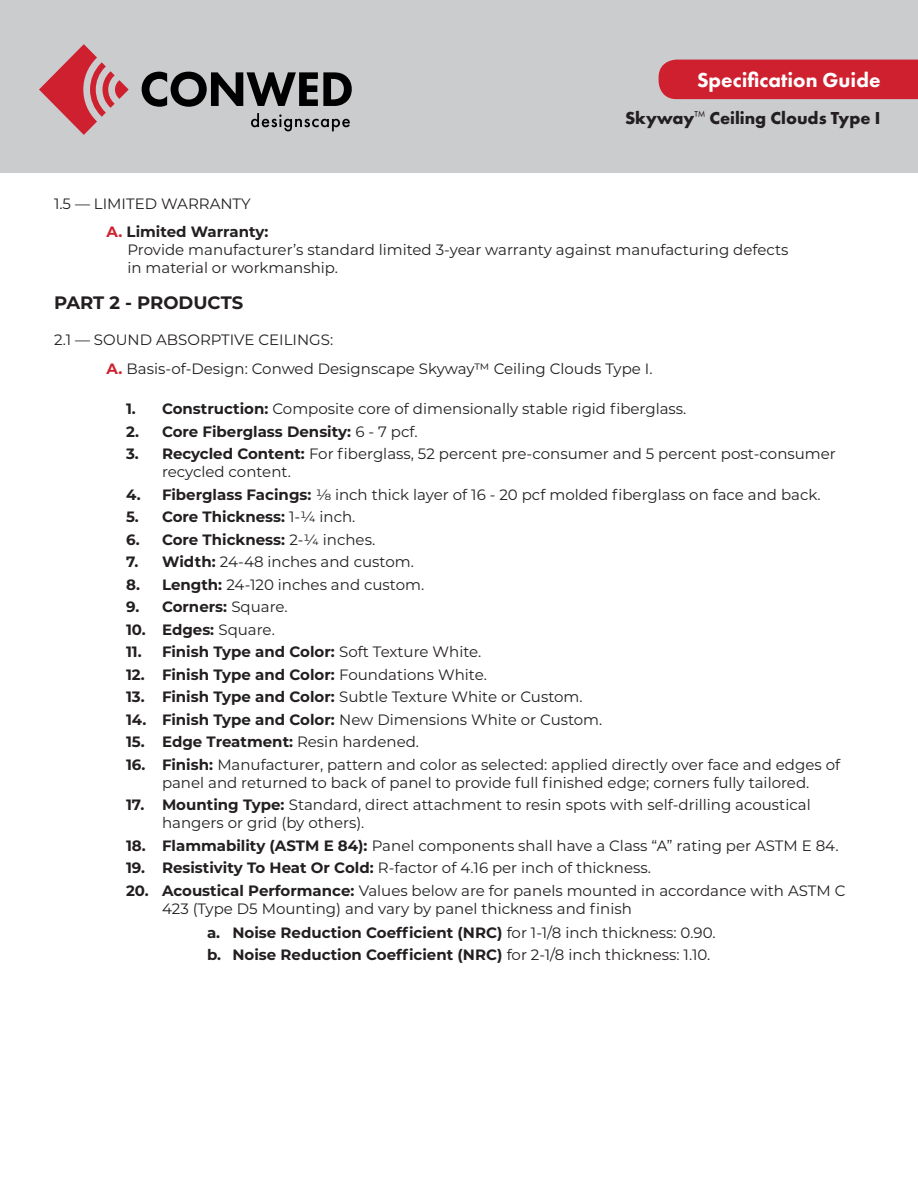
<style>
.page{position:relative;width:918px;height:1188px;background:#fff}
.page>*{position:absolute;margin:0;border:0;box-sizing:border-box;transform-origin:0 0}
.t1{font:800 21px "Futura PT";color:#fff}
.t2{font:700 18px "Futura PT";color:#231f20}
.Body{font:700 18px "Montserrat";color:#231f20}
.Body-2{font:15px/18px "Montserrat";color:#231f20}
.Body-3{font:700 15px "Montserrat";color:#231f20}
.s1{color:#cf202f}
.s2{font-weight:700;color:#cf202f}
.s3{font-weight:700}
.s4{font-weight:400}
</style>
<div class="page">
<div style="left:0;top:0;width:918px;height:173px;background:#cbccce"></div>
<svg style="left:39px;top:44px;width:90px;height:91px"></svg>
<svg style="left:142px;top:72px;width:210px;height:35px"></svg>
<svg style="left:251px;top:113px;width:99px;height:18px"></svg>
<div style="left:659px;top:60px;width:259px;height:39px;background:#cf202f"></div>
<h1 class="t1" style="left:697px;top:66px;width:185px">Specification Guide</h1>
<p class="t2" style="left:625px;top:107px;width:257px">Skyway<sup>™</sup> Ceiling Clouds Type I</p>
<p class="Body-2" style="left:54px;top:194px;width:198px">1.5 — LIMITED WARRANTY</p>
<p class="Body-3" style="left:106px;top:221px;width:163px"><span class="s1">A.</span> Limited Warranty:</p>
<p class="Body-2" style="left:128px;top:240px;width:663px">Provide manufacturer’s standard limited 3-year warranty against manufacturing defects in material or workmanship.</p>
<p class="Body" style="left:54px;top:290px;width:191px">PART 2 - PRODUCTS</p>
<p class="Body-2" style="left:54px;top:330px;width:281px">2.1 — SOUND ABSORPTIVE CEILINGS:</p>
<p class="Body-2" style="left:106px;top:359px;width:548px"><span class="s2">A.</span> Basis-of-Design: Conwed Designscape Skyway™ Ceiling Clouds Type I.</p>
<p class="Body-2" style="left:126px;top:399px;width:562px"><span class="s3">1. Construction:</span> Composite core of dimensionally stable rigid fiberglass.</p>
<p class="Body-3" style="left:126px;top:421px;width:293px">2. Core Fiberglass Density: <span class="s4">6 - 7 pcf.</span></p>
<p class="Body-2" style="left:162px;top:444px;width:675px;text-indent:-36px"><span class="s3">3. Recycled Content:</span> For fiberglass, 52 percent pre-consumer and 5 percent post-consumer recycled content.</p>
<p class="Body-2" style="left:126px;top:485px;width:696px"><span class="s3">4. Fiberglass Facings:</span> 1/8 inch thick layer of 16 - 20 pcf molded fiberglass on face and back.</p>
<p class="Body-3" style="left:126px;top:506px;width:231px">5. Core Thickness: <span class="s4">1-1/4 inch.</span></p>
<p class="Body-3" style="left:126px;top:529px;width:251px">6. Core Thickness: <span class="s4">2-1/4 inches.</span></p>
<p class="Body-2" style="left:126px;top:552px;width:289px"><span class="s3">7. Width:</span> 24-48 inches and custom.</p>
<p class="Body-2" style="left:126px;top:575px;width:300px"><span class="s3">8. Length:</span> 24-120 inches and custom.</p>
<p class="Body-3" style="left:126px;top:596px;width:163px">9. Corners: <span class="s4">Square.</span></p>
<p class="Body-3" style="left:126px;top:619px;width:150px">10. Edges: <span class="s4">Square.</span></p>
<p class="Body-3" style="left:126px;top:641px;width:357px">11. Finish Type and Color: <span class="s4">Soft Texture White.</span></p>
<p class="Body-3" style="left:126px;top:664px;width:362px">12. Finish Type and Color: <span class="s4">Foundations White.</span></p>
<p class="Body-2" style="left:126px;top:687px;width:458px"><span class="s3">13. Finish Type and Color:</span> Subtle Texture White or Custom.</p>
<p class="Body-2" style="left:126px;top:710px;width:478px"><span class="s3">14. Finish Type and Color:</span> New Dimensions White or Custom.</p>
<p class="Body-3" style="left:126px;top:731px;width:295px">15. Edge Treatment: <span class="s4">Resin hardened.</span></p>
<p class="Body-2" style="left:126px;top:755px;width:716px;text-align:center"><span class="s3">16. Finish:</span> Manufacturer, pattern and color as selected: applied directly over face and edges of panel and returned to back of panel to provide full finished edge; corners fully tailored.</p>
<p class="Body-2" style="left:162px;top:795px;width:650px;text-indent:-36px"><span class="s3">17. Mounting Type:</span> Standard, direct attachment to resin spots with self-drilling acoustical hangers or grid (by others).</p>
<p class="Body-2" style="left:126px;top:836px;width:714px"><span class="s3">18. Flammability (ASTM E 84):</span> Panel components shall have a Class “A” rating per ASTM E 84.</p>
<p class="Body-2" style="left:126px;top:858px;width:526px"><span class="s3">19. Resistivity To Heat Or Cold:</span> R-factor of 4.16 per inch of thickness.</p>
<p class="Body-2" style="left:162px;top:881px;width:685px;text-indent:-36px"><span class="s3">20. Acoustical Performance:</span> Values below are for panels mounted in accordance with ASTM C<br>423 (Type D5 Mounting) and vary by panel thickness and finish</p>
<p class="Body-3" style="left:207px;top:922px;width:510px">a. Noise Reduction Coefficient (NRC) <span class="s4">for 1-1/8 inch thickness: 0.90.</span></p>
<p class="Body-3" style="left:207px;top:944px;width:505px">b. Noise Reduction Coefficient (NRC) <span class="s4">for 2-1/8 inch thickness: 1.10.</span></p>
</div>
